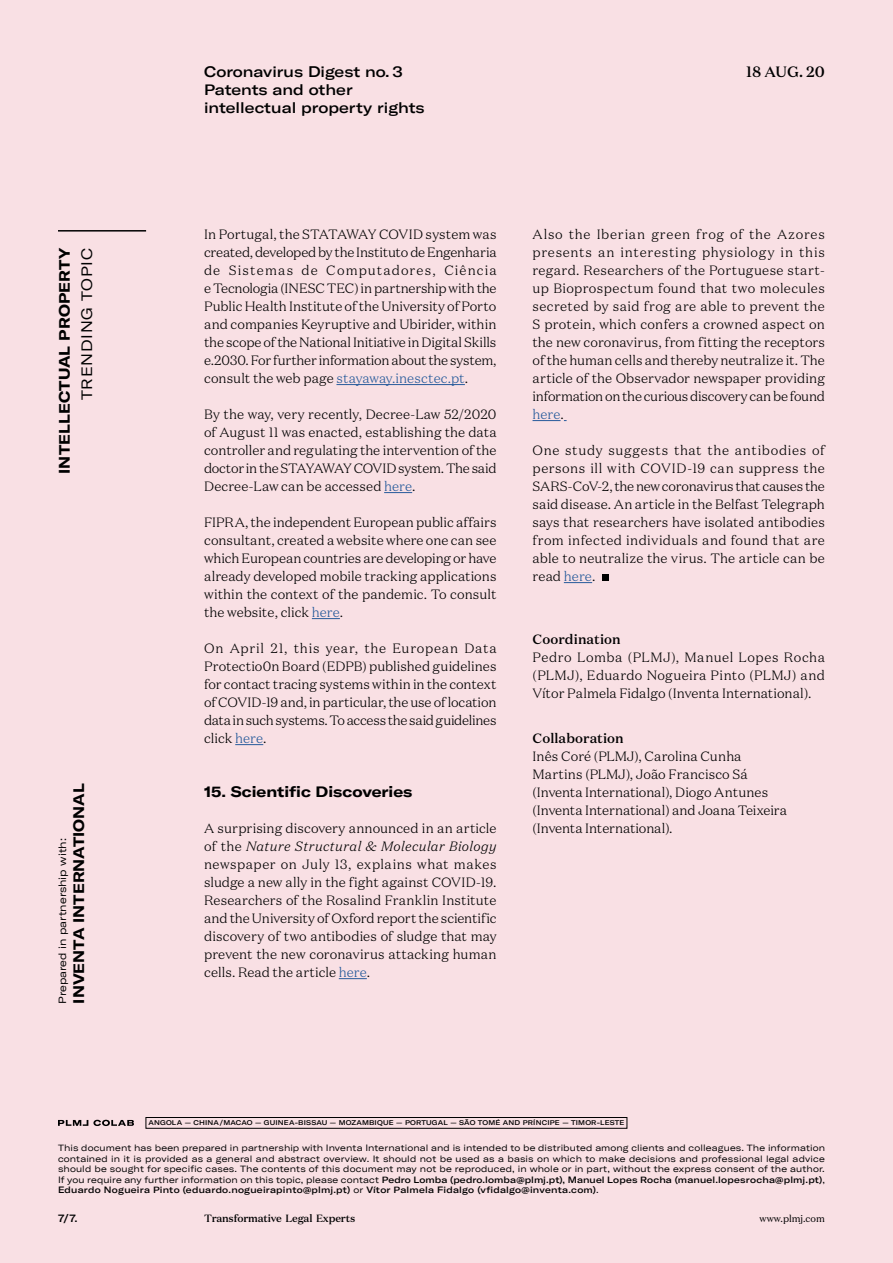
<style>
.page{position:relative;width:893px;height:1263px;background:#f9e0e4}
.page>*{position:absolute;margin:0;border:0;box-sizing:border-box;transform-origin:0 0}
.t1{font:700 expanded 15px "GT America";color:#000}
.t2{font:500 expanded 15px/18px "GT America";color:#000}
.t3{font:expanded 15px "GT America";letter-spacing:.05em;color:#000}
.t4{font:500 15px "Domaine Text";color:#000}
.t5{font:300 13.5px/18px "Domaine Text";color:#000;text-align:justify}
.t6{font:500 13.5px "Domaine Text";letter-spacing:.005em;color:#000}
.t7{font:expanded 10.5px "GT America";color:#000}
.t8{font:500 10.5px "Domaine Text";letter-spacing:-.02em;color:#000}
.t9{font:500 expanded 10.5px "GT America";color:#000}
.t10{font:9.75px "Domaine Text";color:#000}
.t11{font:expanded 9px/10.5px "GT America";letter-spacing:.015em;color:#000;text-align:justify}
.t12{font:500 expanded 6.75px "GT America";letter-spacing:.025em;color:#000}
.s1{color:#275b9b}
.s2{font-style:italic}
.s3{font-weight:500}
</style>
<div class="page">
<svg style="left:58px;top:1120px;width:76px;height:6px"></svg>
<div style="left:146px;top:1117px;width:481px;height:12px;border:1px solid #000"></div>
<hr style="left:336px;top:384px;width:129px;height:1px;background:#275b9b">
<svg style="left:384px;top:492px;width:28px;height:1px"></svg>
<svg style="left:312px;top:618px;width:28px;height:1px"></svg>
<svg style="left:235px;top:744px;width:28px;height:1px"></svg>
<svg style="left:339px;top:978px;width:28px;height:1px"></svg>
<svg style="left:532px;top:420px;width:35px;height:1px"></svg>
<svg style="left:564px;top:582px;width:28px;height:1px"></svg>
<div style="left:602px;top:574px;width:7px;height:7px;background:#000"></div>
<hr style="left:58px;top:230px;width:88px;height:2px;background:#000">
<p class="t1" style="left:55px;top:474px;width:228px;rotate:-90deg">INTELLECTUAL PROPERTY</p>
<p class="t3" style="left:78px;top:400px;width:154px;rotate:-90deg">TRENDING TOPIC</p>
<p class="t1" style="left:69px;top:1003px;width:222px;rotate:-90deg">INVENTA INTERNATIONAL</p>
<p class="t7" style="left:56px;top:1003px;width:167px;rotate:-90deg">Prepared in partnership with:</p>
<p class="t2" style="left:204px;top:63px;width:200px">Coronavirus Digest no. 3</p>
<p class="t4" style="left:746px;top:62px;width:80px">18 AUG. 20</p>
<p class="t2" style="left:204px;top:81px;width:222px">Patents and other intellectual property rights</p>
<p class="t5" style="left:204px;top:225px;width:294px">In Portugal, the STATAWAY COVID system was created, developed by the Instituto de Engenharia de Sistemas de Computadores, Ciência e Tecnologia (INESC TEC) in partnership with the Public Health Institute of the University of Porto and companies Keyruptive and Ubirider, within the scope of the National Initiative in Digital Skills e.2030. For further information about the system, consult the web page <span class="s1">stayaway.inesctec.pt</span>.</p>
<p class="t5" style="left:204px;top:405px;width:294px">By the way, very recently, Decree-Law 52/2020 of August 11 was enacted, establishing the data controller and regulating the intervention of the doctor in the STAYAWAY COVID system. The said Decree-Law can be accessed <span class="s1">here</span>.</p>
<p class="t5" style="left:204px;top:513px;width:294px">FIPRA, the independent European public affairs consultant, created a website where one can see which European countries are developing or have already developed mobile tracking applications within the context of the pandemic. To consult the website, click <span class="s1">here</span>.</p>
<p class="t5" style="left:204px;top:639px;width:294px">On April 21, this year, the European Data Protectio0n Board (EDPB) published guidelines for contact tracing systems within in the context of COVID-19 and, in particular, the use of location data in such systems. To access the said guidelines click <span class="s1">here</span>.</p>
<p class="t1" style="left:204px;top:782px;width:210px">15. Scientific Discoveries</p>
<p class="t5" style="left:204px;top:819px;width:294px">A surprising discovery announced in an article of the <span class="s2">Nature Structural &amp; Molecular Biology </span>newspaper on July 13, explains what makes sludge a new ally in the fight against COVID-19.<br>Researchers of the Rosalind Franklin Institute and the University of Oxford report the scientific discovery of two antibodies of sludge that may prevent the new coronavirus attacking human cells. Read the article <span class="s1">here</span>.</p>
<p class="t5" style="left:532px;top:225px;width:294px">Also the Iberian green frog of the Azores presents an interesting physiology in this regard. Researchers of the Portuguese start&shy;up Bioprospectum found that two molecules secreted by said frog are able to prevent the S protein, which confers a crowned aspect on the new coronavirus, from fitting the receptors of the human cells and thereby neutralize it. The article of the Observador newspaper providing information on the curious discovery can be found <span class="s1">here</span>.</p>
<p class="t5" style="left:532px;top:441px;width:294px">One study suggests that the antibodies of persons ill with COVID-19 can suppress the SARS-CoV-2, the new coronavirus that causes the said disease. An article in the Belfast Telegraph says that researchers have isolated antibodies from infected individuals and found that are able to neutralize the virus. The article can be read <span class="s1">here</span>.</p>
<p class="t6" style="left:532px;top:631px;width:90px">Coordination</p>
<p class="t5" style="left:532px;top:648px;width:294px">Pedro Lomba (PLMJ), Manuel Lopes Rocha (PLMJ), Eduardo Nogueira Pinto (PLMJ) and Vítor Palmela Fidalgo (Inventa International).</p>
<p class="t6" style="left:532px;top:730px;width:93px">Collaboration</p>
<p class="t5" style="left:532px;top:747px;width:256px;text-align:left">Inês Coré (PLMJ), Carolina Cunha Martins (PLMJ), João Francisco Sá (Inventa International), Diogo Antunes (Inventa International) and Joana Teixeira (Inventa International).</p>
<p class="t12" style="left:148px;top:1119px;width:477px">ANGOLA — CHINA/MACAO — GUINEA-BISSAU — MOZAMBIQUE — PORTUGAL — SÃO TOMÉ AND PRÍNCIPE — TIMOR-LESTE</p>
<p class="t11" style="left:58px;top:1143px;width:768px">This document has been prepared in partnership with Inventa International and is intended to be distributed among clients and colleagues. The information contained in it is provided as a general and abstract overview. It should not be used as a basis on which to make decisions and professional legal advice should be sought for specific cases. The contents of this document may not be reproduced, in whole or in part, without the express consent of the author.<br>If you require any further information on this topic, please contact <span class="s3">Pedro Lomba (pedro.lomba@plmj.pt), Manuel Lopes Rocha (manuel.lopesrocha@plmj.pt)</span>, <span class="s3">Eduardo Nogueira Pinto (eduardo.nogueirapinto@plmj.pt)</span> or <span class="s3">Vítor Palmela Fidalgo (vfidalgo@inventa.com)</span>.</p>
<p class="t9" style="left:58px;top:1211px;width:21px">7/7.</p>
<p class="t8" style="left:204px;top:1211px;width:153px">Transformative Legal Experts</p>
<p class="t10" style="left:760px;top:1212px;width:67px">www.plmj.com</p>
</div>
